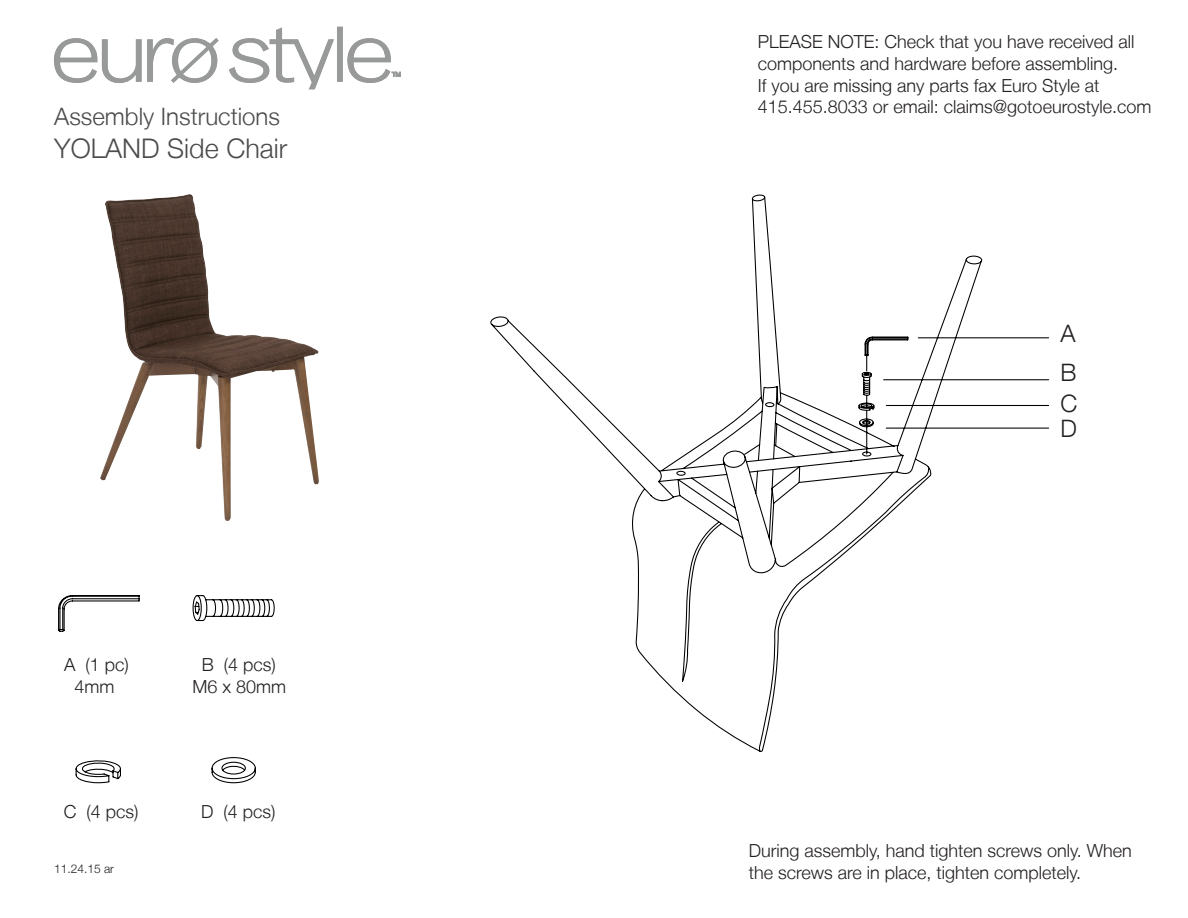
<style>
.page{position:relative;width:1188px;height:918px;background:#fff}
.page>*{position:absolute;margin:0;border:0;box-sizing:border-box;transform-origin:0 0}
.t1{font:300 27px "Helvetica Neue LT";color:#4b4c4d}
.t2{font:300 24px "Helvetica Neue LT";color:#4b4c4d}
.t3{font:300 24px "Helvetica Neue LT";color:#231f20}
.t4{font:300 18px/21.6px "Helvetica Neue LT";color:#231f20}
.t5{font:300 12px "Helvetica Neue LT";color:#231f20}
</style>
<div class="page">
<svg style="left:490px;top:194px;width:560px;height:558px"></svg>
<svg style="left:58px;top:595px;width:82px;height:37px"></svg>
<svg style="left:192px;top:595px;width:83px;height:27px"></svg>
<svg style="left:75px;top:760px;width:46px;height:24px"></svg>
<svg style="left:211px;top:757px;width:45px;height:27px"></svg>
<div style="left:337px;top:27px;width:6px;height:55px;border:2px solid #989999"></div>
<div style="left:338px;top:27px;width:4px;height:54px;border:1px solid #989999"></div>
<svg style="left:229px;top:27px;width:105px;height:63px"></svg>
<svg style="left:54px;top:38px;width:165px;height:45px"></svg>
<svg style="left:347px;top:38px;width:54px;height:45px"></svg>
<img style="left:100px;top:195px;width:219px;height:326px">
<p class="t2" style="left:54px;top:102px;width:227px">Assembly Instructions</p>
<p class="t1" style="left:54px;top:132px;width:235px">YOLAND Side Chair</p>
<p class="t4" style="left:64px;top:654px;width:66px">A (1 pc)</p>
<p class="t4" style="left:202px;top:654px;width:76px">B (4 pcs)</p>
<p class="t4" style="left:75px;top:676px;width:41px">4mm</p>
<p class="t4" style="left:193px;top:676px;width:95px">M6 x 80mm</p>
<p class="t4" style="left:64px;top:800px;width:76px">C (4 pcs)</p>
<p class="t4" style="left:201px;top:800px;width:76px">D (4 pcs)</p>
<p class="t5" style="left:54px;top:861px;width:62px">11.24.15 ar</p>
<p class="t4" style="left:758px;top:31px;width:378px">PLEASE NOTE: Check that you have received all components and hardware before assembling.</p>
<p class="t4" style="left:758px;top:74px;width:395px">If you are missing any parts fax Euro Style at<br>415.455.8033 or email: claims@gotoeurostyle.com</p>
<p class="t3" style="left:1061px;top:319px;width:17px">A</p>
<p class="t3" style="left:1061px;top:358px;width:18px">B</p>
<p class="t3" style="left:1061px;top:389px;width:18px">C</p>
<p class="t3" style="left:1061px;top:414px;width:18px">D</p>
<p class="t4" style="left:749px;top:840px;width:385px">During assembly, hand tighten screws only. When</p>
<p class="t4" style="left:749px;top:861px;width:334px">the screws are in place, tighten completely.</p>
</div>
